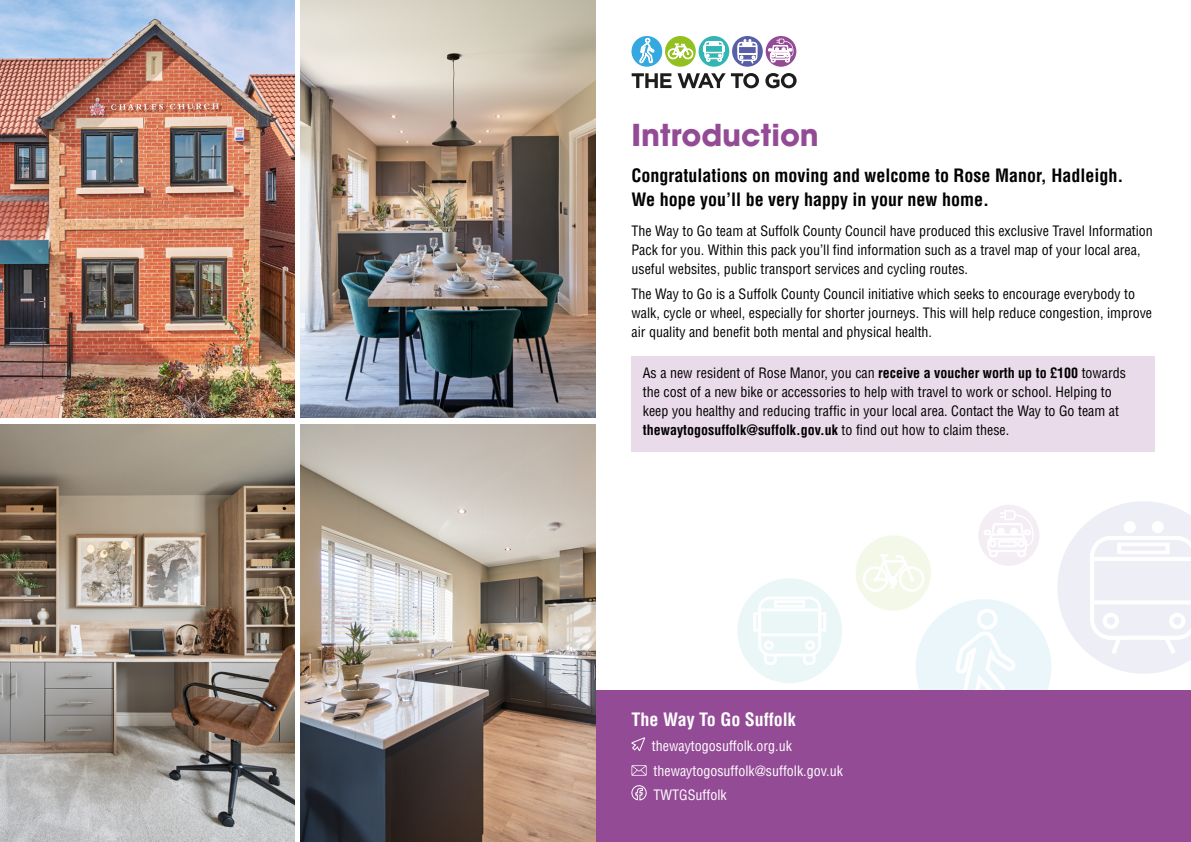
<style>
.page{position:relative;width:1191px;height:842px;background:#fff}
.page>*{position:absolute;margin:0;border:0;box-sizing:border-box;transform-origin:0 0}
.H2_Headline{font:700 30px "ITC Avant Garde Pro";color:#944b96}
.H3_Subheading{font:700 condensed 18px/24px "Helvetica LT Std";color:#000}
.H3_Subheading-2{font:700 condensed 18px "Helvetica LT Std";color:#fff}
.P_Body{font:condensed 14px/19px "Helvetica LT Std";color:#000}
.P_Body-2{font:condensed 14px "Helvetica LT Std";color:#fff}
.s1{font-weight:700}
</style>
<div class="page">
<div style="left:855px;top:535px;width:76px;height:76px;background:#f4f8e9;border-radius:50%"></div>
<svg style="left:863px;top:549px;width:61px;height:43px"></svg>
<div style="left:737px;top:578px;width:105px;height:105px;background:#ebf7f7;border-radius:50%"></div>
<svg style="left:753px;top:597px;width:73px;height:68px"></svg>
<div style="left:915px;top:599px;width:136px;height:136px;background:#ebf6fb;border-radius:50%"></div>
<svg style="left:952px;top:609px;width:63px;height:82px"></svg>
<div style="left:978px;top:505px;width:61px;height:61px;background:#f4edf4;border-radius:50%"></div>
<svg style="left:984px;top:510px;width:50px;height:47px"></svg>
<svg style="left:1057px;top:501px;width:134px;height:173px"></svg>
<div style="left:591px;top:691px;width:600px;height:151px;background:#944b96"></div>
<div style="left:631px;top:357px;width:524px;height:95px;background:#eadbea"></div>
<svg style="left:631px;top:737px;width:14px;height:14px"></svg>
<svg style="left:631px;top:765px;width:16px;height:36px"></svg>
<img style="left:0;top:0;width:295px;height:418px">
<img style="left:301px;top:0;width:294px;height:418px">
<img style="left:0;top:424px;width:295px;height:418px">
<img style="left:301px;top:424px;width:294px;height:418px">
<svg style="left:631px;top:73px;width:40px;height:15px"></svg>
<svg style="left:677px;top:73px;width:48px;height:15px"></svg>
<svg style="left:731px;top:73px;width:28px;height:15px"></svg>
<svg style="left:765px;top:73px;width:31px;height:15px"></svg>
<svg style="left:665px;top:36px;width:31px;height:31px"></svg>
<svg style="left:668px;top:41px;width:25px;height:18px"></svg>
<svg style="left:698px;top:36px;width:31px;height:31px"></svg>
<svg style="left:703px;top:41px;width:21px;height:20px"></svg>
<div style="left:631px;top:36px;width:31px;height:31px;background:#35a8e0;border-radius:50%"></div>
<svg style="left:639px;top:38px;width:15px;height:25px"></svg>
<svg style="left:765px;top:36px;width:31px;height:31px"></svg>
<svg style="left:768px;top:39px;width:25px;height:23px"></svg>
<svg style="left:732px;top:36px;width:31px;height:31px"></svg>
<svg style="left:738px;top:40px;width:19px;height:23px"></svg>
<h2 class="H2_Headline" style="left:631px;top:115px;width:189px">Introduction</h2>
<h3 class="H3_Subheading" style="left:631px;top:163px;width:493px">Congratulations on moving and welcome to Rose Manor, Hadleigh.<br>We hope you’ll be very happy in your new home.</h3>
<p class="P_Body" style="left:631px;top:221px;width:523px">The Way to Go team at Suffolk County Council have produced this exclusive Travel Information<br>Pack for you. Within this pack you’ll find information such as a travel map of your local area, useful websites, public transport services and cycling routes.</p>
<p class="P_Body" style="left:631px;top:284px;width:522px">The Way to Go is a Suffolk County Council initiative which seeks to encourage everybody to walk, cycle or wheel, especially for shorter journeys. This will help reduce congestion, improve air quality and benefit both mental and physical health.</p>
<p class="P_Body" style="left:643px;top:363px;width:485px">As a new resident of Rose Manor, you can <span class="s1">receive a voucher worth up to £100</span> towards the cost of a new bike or accessories to help with travel to work or school. Helping to keep you healthy and reducing traffic in your local area. Contact the Way to Go team at <span class="s1">thewaytogosuffolk@suffolk.gov.uk</span> to find out how to claim these.</p>
<h3 class="H3_Subheading-2" style="left:631px;top:708px;width:166px">The Way To Go Suffolk</h3>
<p class="P_Body-2" style="left:652px;top:737px;width:141px">thewaytogosuffolk.org.uk</p>
<p class="P_Body-2" style="left:653px;top:762px;width:191px">thewaytogosuffolk@suffolk.gov.uk</p>
<p class="P_Body-2" style="left:653px;top:786px;width:75px">TWTGSuffolk</p>
</div>
